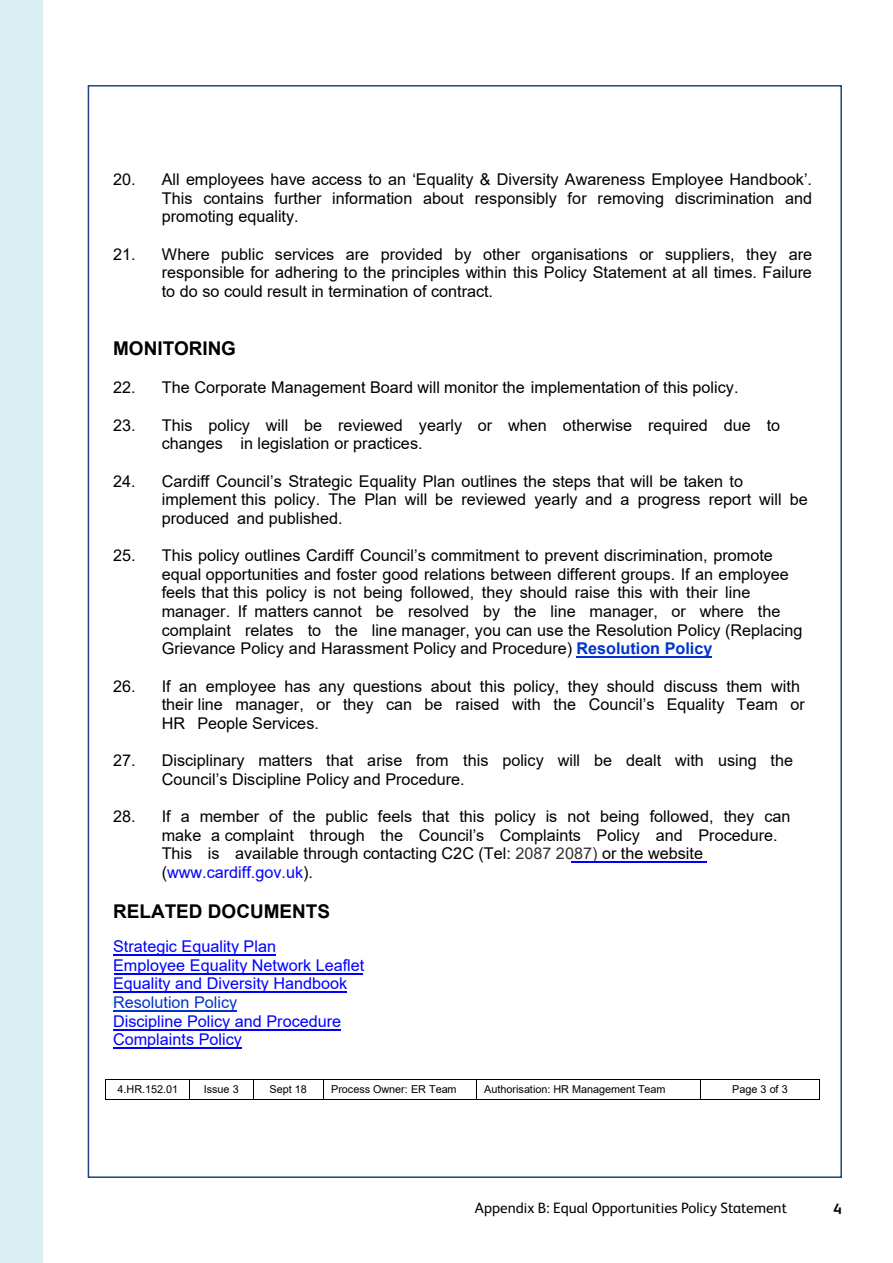
<style>
.page{position:relative;width:893px;height:1263px;background:#fff}
.page>*{position:absolute;margin:0;border:0;box-sizing:border-box;transform-origin:0 0}
.t1{font:700 18.9px "Arial";color:#000}
.t2{font:16.2px/18.6px "Arial";color:#000}
.t3{font:16.2px/18.6px "Arial";color:#00f}
.t4{font:16.2px "Arial";color:#03c}
.t5{font:15px "FS Albert";color:#000}
.t6{font:700 15px "FS Albert";color:#000}
.t7{font:10.8px "Arial";letter-spacing:-.005em;color:#000}
.s1{font-weight:700;color:#03c}
.s2{color:#333}
.s3{color:#00f}
</style>
<div class="page">
<div style="left:0;top:0;width:43px;height:1263px;background:#dbeef2"></div>
<hr style="left:106px;top:1079px;width:83px;height:1px;background:#000">
<hr style="left:190px;top:1079px;width:63px;height:1px;background:#000">
<hr style="left:253px;top:1079px;width:70px;height:1px;background:#000">
<hr style="left:324px;top:1079px;width:153px;height:1px;background:#000">
<hr style="left:477px;top:1079px;width:223px;height:1px;background:#000">
<hr style="left:701px;top:1079px;width:118px;height:1px;background:#000">
<hr style="left:106px;top:1099px;width:83px;height:1px;background:#000">
<svg style="left:189px;top:1079px;width:1px;height:21px"></svg>
<hr style="left:190px;top:1099px;width:63px;height:1px;background:#000">
<svg style="left:253px;top:1080px;width:1px;height:19px"></svg>
<hr style="left:253px;top:1099px;width:70px;height:1px;background:#000">
<svg style="left:323px;top:1079px;width:1px;height:21px"></svg>
<hr style="left:324px;top:1099px;width:153px;height:1px;background:#000">
<hr style="left:477px;top:1099px;width:223px;height:1px;background:#000">
<svg style="left:700px;top:1079px;width:1px;height:21px"></svg>
<hr style="left:701px;top:1099px;width:118px;height:1px;background:#000">
<svg style="left:819px;top:1079px;width:1px;height:21px"></svg>
<hr style="left:571px;top:861px;width:136px;height:1px;background:#00f">
<hr style="left:577px;top:657px;width:135px;height:1px;background:#03c">
<hr style="left:113px;top:954px;width:163px;height:1px;background:#00f">
<hr style="left:114px;top:973px;width:249px;height:1px;background:#00f">
<hr style="left:113px;top:992px;width:234px;height:1px;background:#00f">
<hr style="left:113px;top:1010px;width:124px;height:1px;background:#03c">
<hr style="left:113px;top:1029px;width:228px;height:1px;background:#00f">
<hr style="left:113px;top:1048px;width:129px;height:1px;background:#00f">
<p class="t2" style="left:162px;top:170px;width:652px;text-align:justify;text-indent:-49px">20. All employees have access to an ‘Equality &amp; Diversity Awareness Employee Handbook’.<br>This contains further information about responsibly for removing discrimination and promoting equality.</p>
<p class="t2" style="left:162px;top:245px;width:652px;text-align:justify;text-indent:-49px">21. Where public services are provided by other organisations or suppliers, they are responsible for adhering to the principles within this Policy Statement at all times. Failure to do so could result in termination of contract.</p>
<p class="t1" style="left:113px;top:335px;width:124px">MONITORING</p>
<p class="t2" style="left:113px;top:378px;width:627px">22. The Corporate Management Board will monitor the implementation of this policy.</p>
<p class="t2" style="left:162px;top:415px;width:620px;text-indent:-49px">23. This policy will be reviewed yearly or when otherwise required due to changes in legislation or practices.</p>
<p class="t2" style="left:162px;top:471px;width:647px;text-indent:-49px">24. Cardiff Council’s Strategic Equality Plan outlines the steps that will be taken to implement this policy. The Plan will be reviewed yearly and a progress report will be produced and published.</p>
<p class="t2" style="left:162px;top:546px;width:642px;text-indent:-49px">25. This policy outlines Cardiff Council’s commitment to prevent discrimination, promote equal opportunities and foster good relations between different groups. If an employee feels that this policy is not being followed, they should raise this with their line manager. If matters cannot be resolved by the line manager, or where the complaint relates to the line manager, you can use the Resolution Policy (Replacing Grievance Policy and Harassment Policy and Procedure) <span class="s1">Resolution Policy</span></p>
<p class="t2" style="left:162px;top:676px;width:645px;text-indent:-49px">26. If an employee has any questions about this policy, they should discuss them with their line manager, or they can be raised with the Council’s Equality Team or<br>HR People Services.</p>
<p class="t2" style="left:162px;top:751px;width:633px;text-indent:-49px">27. Disciplinary matters that arise from this policy will be dealt with using the<br>Council’s Discipline Policy and Procedure.</p>
<p class="t2" style="left:162px;top:807px;width:630px;text-indent:-49px">28. If a member of the public feels that this policy is not being followed, they can make a complaint through the Council’s Complaints Policy and Procedure.<br>This is available through contacting C2C (Tel: <span class="s2">2087 2087)</span> or the website (<span class="s3">www.cardiff.gov.uk</span>).</p>
<p class="t1" style="left:113px;top:898px;width:218px">RELATED DOCUMENTS</p>
<p class="t3" style="left:113px;top:937px;width:253px">Strategic Equality Plan<br>Employee Equality Network Leaflet<br>Equality and Diversity Handbook</p>
<p class="t4" style="left:113px;top:991px;width:126px">Resolution Policy</p>
<p class="t3" style="left:113px;top:1012px;width:230px">Discipline Policy and Procedure<br>Complaints Policy</p>
<p class="t7" style="left:117px;top:1082px;width:62px">4.HR.152.01</p>
<p class="t7" style="left:204px;top:1082px;width:37px">Issue 3</p>
<p class="t7" style="left:270px;top:1082px;width:39px">Sept 18</p>
<p class="t7" style="left:331px;top:1082px;width:127px">Process Owner: ER Team</p>
<p class="t7" style="left:484px;top:1082px;width:183px">Authorisation: HR Management Team</p>
<p class="t7" style="left:732px;top:1082px;width:57px">Page 3 of 3</p>
<p class="t5" style="left:475px;top:1198px;width:313px">Appendix B: Equal Opportunities Policy Statement</p>
<p class="t6" style="left:833px;top:1198px;width:10px">4</p>
</div>
